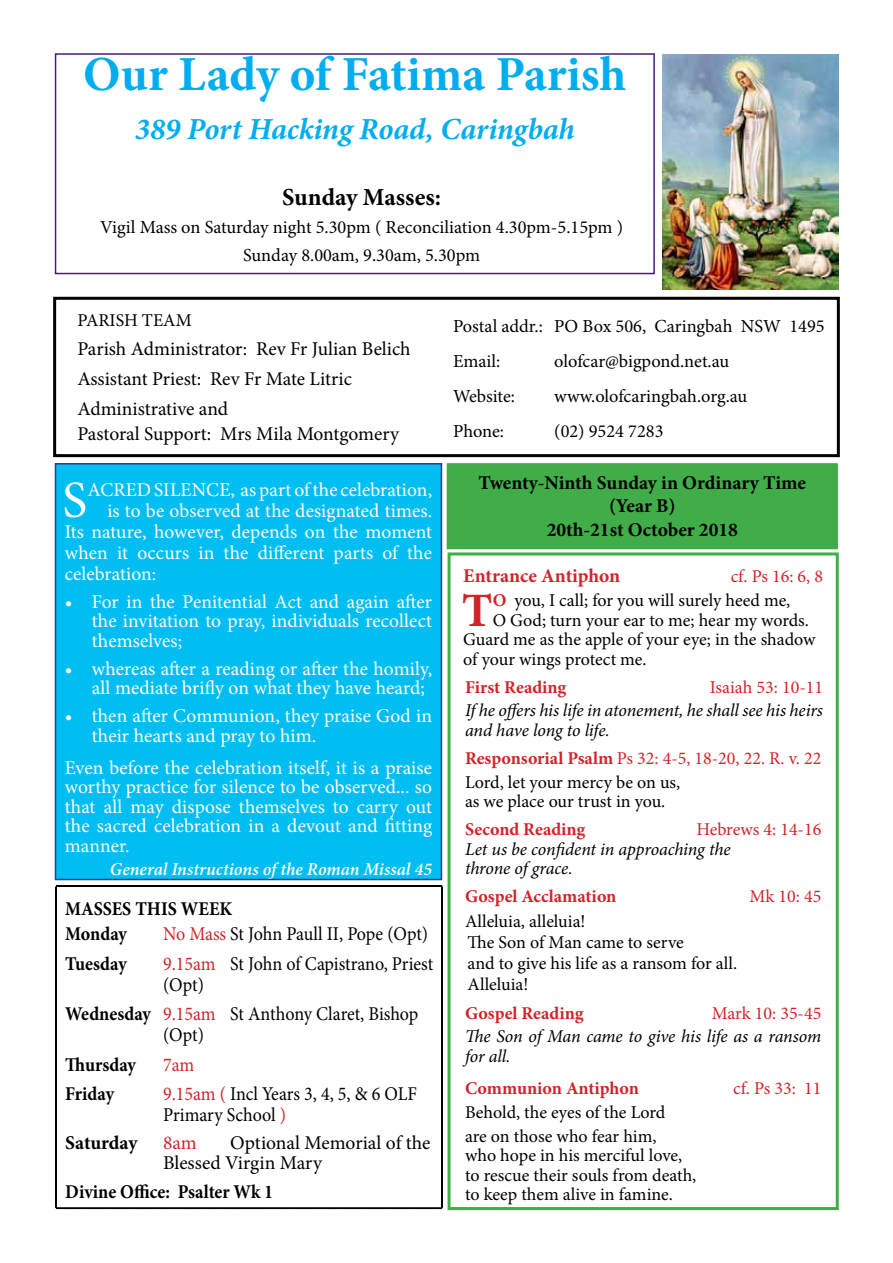
<style>
.page{position:relative;width:893px;height:1263px;background:#fff}
.page>*{position:absolute;margin:0;border:0;box-sizing:border-box;transform-origin:0 0}
.t1{font:51.75px "Minion Pro";color:#fff}
.t2{font:700 48.9px "Minion Pro";color:#00aeef}
.t3{font:700 48px "Minion Pro";color:#d2232a}
.t4{font:italic 700 30.6px "Minion Pro";letter-spacing:-.005em;color:#00aeef}
.t5{font:700 24.45px "Minion Pro";color:#000}
.t6{font:19.5px/19.5px "Minion Pro";letter-spacing:-.01em;color:#fff;text-align:justify}
.t7{font:19.5px/29.7px "Minion Pro";letter-spacing:-.005em;color:#000}
.t8{font:19.5px/21px "Minion Pro";letter-spacing:-.005em;color:#000;scale:.93 1}
.t9{font:700 19.5px/23.4px "Minion Pro";color:#000;text-align:center}
.t10{font:700 19.5px/25.2px "Minion Pro";color:#000;scale:.93 1}
.t11{font:700 19.5px "Minion Pro";letter-spacing:-.005em;color:#d2232a}
.t12{font:19.5px "Minion Pro";letter-spacing:-.005em;color:#d2232a;scale:.93 1}
.t13{font:19.5px "Minion Pro";letter-spacing:-.005em;color:#d2232a}
.t14{font:18.3px/27.8px "Minion Pro";color:#000;text-align:center}
.t15{font:18px/21px "Minion Pro";letter-spacing:-.005em;color:#000}
.t16{font:italic 18px/19.5px "Minion Pro";letter-spacing:-.01em;color:#000}
.t17{font:18px/23.7px "Minion Pro";color:#d2232a}
.t18{font:700 18px "Minion Pro";color:#d2232a}
.t19{font:italic 600 18px "Minion Pro";letter-spacing:-.005em;color:#fff}
.s1{color:#d2232a}
.s2{font-weight:700}
.s3{font-weight:700;color:#d2232a}
.s4{color:#000}
</style>
<div class="page">
<div style="left:55px;top:53px;width:600px;height:221px;border:2px solid #481e74"></div>
<div style="left:53px;top:297px;width:787px;height:160px;border:3px solid #000"></div>
<img style="left:662px;top:54px;width:177px;height:236px">
<svg style="left:55px;top:885px;width:388px;height:324px"></svg>
<div style="left:56px;top:464px;width:385px;height:415px;background:#00bdf2"></div>
<div style="left:55px;top:463px;width:387px;height:417px;border:2px solid #25408f"></div>
<div style="left:448px;top:465px;width:388px;height:83px;background:#41ad49"></div>
<div style="left:447px;top:463px;width:391px;height:86px;border:3px solid #41ad49"></div>
<div style="left:448px;top:552px;width:391px;height:658px;border:3px solid #41ad49"></div>
<h2 class="t2" style="left:83px;top:40px;width:545px">Our Lady of Fatima Parish</h2>
<h3 class="t4" style="left:135px;top:107px;width:441px">389 Port Hacking Road, Caringbah</h3>
<p class="t5" style="left:282px;top:180px;width:161px">Sunday Masses:</p>
<p class="t14" style="left:100px;top:213px;width:524px">Vigil Mass on Saturday night 5.30pm ( Reconciliation 4.30pm-5.15pm )<br>Sunday 8.00am, 9.30am, 5.30pm</p>
<p class="t15" style="left:77px;top:309px;width:116px">PARISH TEAM</p>
<p class="t7" style="left:77px;top:334px;width:335px">Parish Administrator: Rev Fr Julian Belich<br>Assistant Priest: Rev Fr Mate Litric<br>Administrative and</p>
<p class="t7" style="left:77px;top:419px;width:323px">Pastoral Support: Mrs Mila Montgomery</p>
<h1 class="t1" style="left:63px;top:465px;width:28px">S</h1>
<p class="t6" style="left:87px;top:480px;width:347px">ACRED SILENCE, as part of the celebration,</p>
<p class="t6" style="left:107px;top:501px;width:327px">is to be observed at the designated times.</p>
<p class="t6" style="left:65px;top:522px;width:369px">Its nature, however, depends on the moment</p>
<p class="t6" style="left:65px;top:543px;width:369px">when it occurs in the different parts of the</p>
<p class="t6" style="left:65px;top:564px;width:94px">celebration:</p>
<p class="t6" style="left:92px;top:592px;width:342px;text-indent:-27px">• For in the Penitential Act and again after the invitation to pray, individuals recollect themselves;</p>
<p class="t6" style="left:92px;top:659px;width:342px;text-indent:-27px">• whereas after a reading or after the homily, all mediate brifly on what they have heard;</p>
<p class="t6" style="left:92px;top:706px;width:342px;text-indent:-27px">• then after Communion, they praise God in their hearts and pray to him.</p>
<p class="t6" style="left:65px;top:758px;width:369px">Even before the celebration itself, it is a praise worthy practice for silence to be observed... so that all may dispose themselves to carry out the sacred celebration in a devout and fitting manner.</p>
<p class="t19" style="left:110px;top:856px;width:324px">General Instructions of the Roman Missal 45</p>
<p class="t10" style="left:65px;top:896px;width:181px">MASSES THIS WEEK<br>Monday</p>
<p class="t8" style="left:163px;top:923px;width:287px"><span class="s1">No Mass</span> St John Paull II, Pope (Opt)</p>
<p class="t10" style="left:65px;top:950px;width:68px">Tuesday</p>
<p class="t8" style="left:163px;top:953px;width:292px"><span class="s1">9.15am</span> St John of Capistrano, Priest (Opt)</p>
<p class="t8" style="left:163px;top:1003px;width:276px;text-indent:-98px"><span class="s2">Wednesday</span> <span class="s1">9.15am</span> St Anthony Claret, Bishop (Opt)</p>
<p class="t10" style="left:65px;top:1051px;width:78px">Thursday</p>
<p class="t12" style="left:163px;top:1051px;width:35px">7am</p>
<p class="t10" style="left:65px;top:1081px;width:54px">Friday</p>
<p class="t8" style="left:163px;top:1083px;width:275px"><span class="s1">9.15am (</span> Incl Years 3, 4, 5, &amp; 6 OLF<br>Primary School <span class="s1">)</span></p>
<p class="t9" style="left:65px;top:1131px;width:74px">Saturday</p>
<p class="t13" style="left:163px;top:1130px;width:35px">8am</p>
<p class="t7" style="left:163px;top:1133px;width:269px;line-height:19.5px;text-indent:67px">Optional Memorial of the<br>Blessed Virgin Mary</p>
<p class="t10" style="left:65px;top:1179px;width:225px">Divine Office: Psalter Wk 1</p>
<p class="t14" style="left:453px;top:309px;width:373px;line-height:34.8px;text-align:left">Postal addr.: PO Box 506, Caringbah NSW 1495<br>Email:</p>
<p class="t14" style="left:554px;top:347px;width:176px">olofcar@bigpond.net.au</p>
<p class="t14" style="left:453px;top:382px;width:64px">Website:</p>
<p class="t14" style="left:554px;top:382px;width:195px">www.olofcaringbah.org.au</p>
<p class="t14" style="left:453px;top:417px;width:53px">Phone:</p>
<p class="t14" style="left:554px;top:417px;width:111px">(02) 9524 7283</p>
<p class="t9" style="left:478px;top:471px;width:329px">Twenty-Ninth Sunday in Ordinary Time (Year B)<br>20th-21st October 2018</p>
<p class="t11" style="left:463px;top:562px;width:158px">Entrance Antiphon</p>
<p class="t17" style="left:731px;top:565px;width:94px">cf. Ps 16: 6, 8</p>
<h3 class="t3" style="left:462px;top:576px;width:32px">T</h3>
<p class="t15" style="left:493px;top:590px;width:299px"><span class="s3">O</span> you, I call; for you will surely heed me,</p>
<p class="t15" style="left:493px;top:609px;width:318px">O God; turn your ear to me; hear my words.</p>
<p class="t15" style="left:463px;top:629px;width:354px">Guard me as the apple of your eye; in the shadow</p>
<p class="t15" style="left:463px;top:648px;width:185px">of your wings protect me.</p>
<p class="t18" style="left:465px;top:674px;width:103px">First Reading</p>
<p class="t17" style="left:710px;top:675px;width:115px">Isaiah 53: 10-11</p>
<p class="t16" style="left:465px;top:701px;width:359px">If he offers his life in atonement, he shall see his heirs and have long to life.</p>
<p class="t17" style="left:465px;top:746px;width:358px"><span class="s2">Responsorial Psalm</span> Ps 32: 4-5, 18-20, 22. R. v. 22<br><span class="s4">Lord, let your mercy be on us,</span></p>
<p class="t15" style="left:465px;top:791px;width:202px">as we place our trust in you.</p>
<p class="t18" style="left:465px;top:817px;width:122px">Second Reading</p>
<p class="t17" style="left:696px;top:818px;width:126px">Hebrews 4: 14-16</p>
<p class="t16" style="left:465px;top:839px;width:267px">Let us be confident in approaching the throne of grace.</p>
<p class="t18" style="left:465px;top:884px;width:153px">Gospel Acclamation</p>
<p class="t17" style="left:749px;top:885px;width:73px">Mk 10: 45</p>
<p class="t15" style="left:465px;top:911px;width:274px">Alleluia, alleluia!<br>The Son of Man came to serve<br>and to give his life as a ransom for all.<br>Alleluia!</p>
<p class="t18" style="left:465px;top:1000px;width:120px">Gospel Reading</p>
<p class="t17" style="left:712px;top:1001px;width:111px">Mark 10: 35-45</p>
<p class="t16" style="left:465px;top:1027px;width:358px">The Son of Man came to give his life as a ransom for all.</p>
<p class="t18" style="left:465px;top:1075px;width:175px">Communion Antiphon</p>
<p class="t17" style="left:733px;top:1076px;width:90px">cf. Ps 33: 11</p>
<p class="t15" style="left:465px;top:1100px;width:202px;line-height:23.7px">Behold, the eyes of the Lord are on those who fear him,</p>
<p class="t15" style="left:465px;top:1145px;width:233px;line-height:19.5px">who hope in his merciful love, to rescue their souls from death, to keep them alive in famine.</p>
</div>
